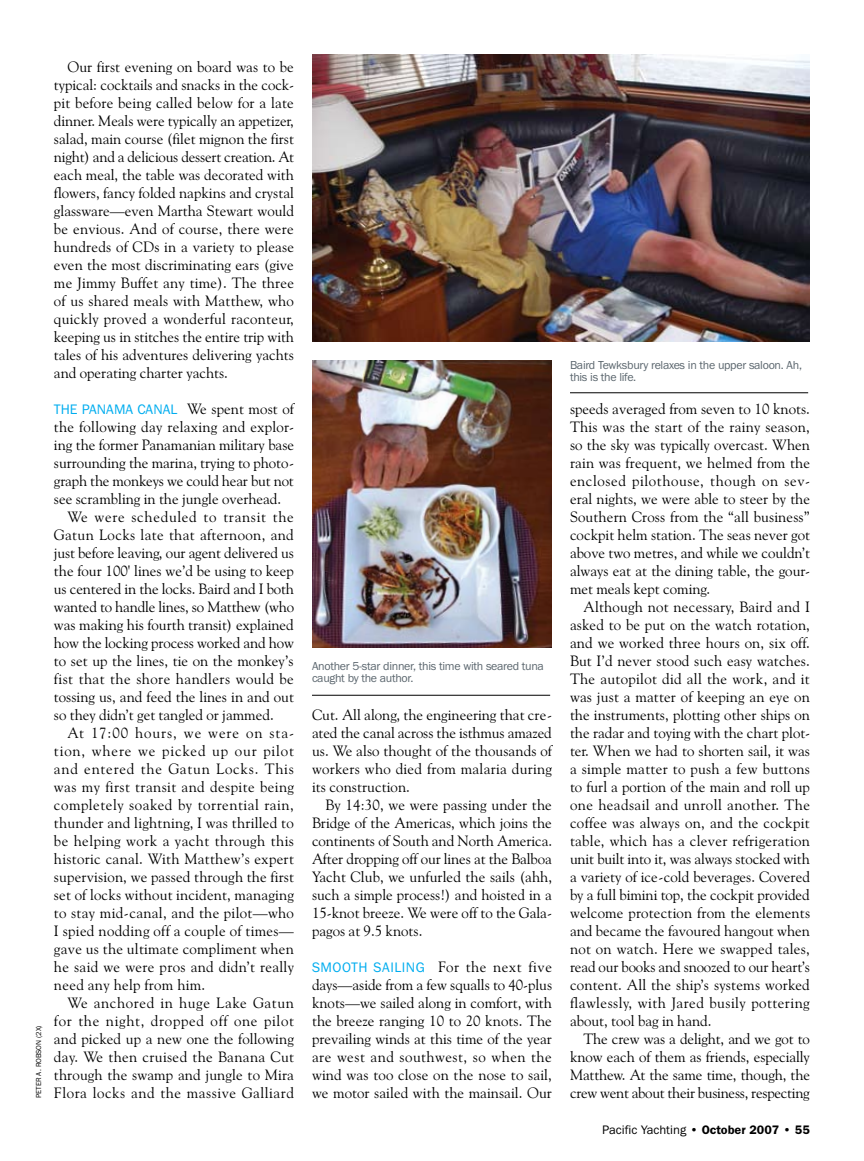
<style>
.page{position:relative;width:864px;height:1161px;background:#fff}
.page>*{position:absolute;margin:0;border:0;box-sizing:border-box;transform-origin:0 0}
.t1{font:15px/18px "Goudy Old Style BT";letter-spacing:.01em;color:#000;text-align:justify}
.t2{font:15px "Goudy Old Style BT";letter-spacing:-.01em;color:#000}
.t3{font:15px "Goudy Old Style BT";letter-spacing:.035em;color:#000}
.t4{font:15px "Goudy Old Style BT";letter-spacing:.03em;color:#000}
.t5{font:15px "Goudy Old Style BT";letter-spacing:.045em;color:#000}
.t6{font:15px "Goudy Old Style BT";letter-spacing:.055em;color:#000}
.t7{font:15px "Goudy Old Style BT";letter-spacing:.05em;color:#000}
.t8{font:15px "Goudy Old Style BT";letter-spacing:.06em;color:#000}
.t9{font:15px "Goudy Old Style BT";letter-spacing:.04em;color:#000}
.t10{font:14.25px "Franklin Got URWT Boo";letter-spacing:.02em;color:#00adef}
.t11{font:12.75px "Franklin Got URWT Boo";letter-spacing:.005em;color:#000}
.t12{font:12px/12.3px "Franklin Got URWT Boo";letter-spacing:-.025em;color:#5b666e}
.t13{font:7.5px "Franklin Got URWT Boo";letter-spacing:-.005em;color:#000}
.s1{font-family:"Franklin Got URWT Dem"}
</style>
<div class="page">
<img style="left:312px;top:54px;width:498px;height:288px">
<hr style="left:570px;top:393px;width:238px;height:1px;background:#000">
<img style="left:312px;top:360px;width:240px;height:288px">
<hr style="left:312px;top:695px;width:238px;height:1px;background:#000">
<p class="t13" style="left:34px;top:1098px;width:74px;rotate:-90deg">peter A. robson (2x)</p>
<p class="t1" style="left:54px;top:58px;width:242px;text-indent:14px">Our first evening on board was to be typical: cocktails and snacks in the cock&shy;pit before being called below for a late dinner. Meals were typically an appetizer, salad, main course (filet mignon the first night) and a delicious dessert creation. At each meal, the table was decorated with flowers, fancy folded napkins and crystal glassware—even Martha Stewart would be envious. And of course, there were hundreds of CDs in a variety to please even the most discriminating ears (give me Jimmy Buffet any time). The three of us shared meals with Matthew, who quickly proved a wonderful raconteur, keeping us in stitches the entire trip with tales of his adventures delivering yachts and operating charter yachts.</p>
<p class="t10" style="left:54px;top:401px;width:9px">THE</p>
<p class="t10" style="left:82px;top:401px;width:9px">PANA</p>
<p class="t10" style="left:114px;top:401px;width:41px">MA CANAL</p>
<p class="t1" style="left:187px;top:400px;width:108px">We spent most of</p>
<p class="t1" style="left:54px;top:418px;width:241px">the following day relaxing and explor-</p>
<p class="t1" style="left:54px;top:436px;width:242px">ing the former Panamanian military base</p>
<p class="t1" style="left:54px;top:454px;width:241px">surrounding the marina, trying to photo-</p>
<p class="t2" style="left:54px;top:472px;width:241px">graph the monkeys we could hear but not</p>
<p class="t1" style="left:54px;top:490px;width:229px">see scrambling in the jungle overhead.</p>
<p class="t5" style="left:67px;top:508px;width:228px">We were scheduled to transit the</p>
<p class="t1" style="left:54px;top:526px;width:241px">Gatun Locks late that afternoon, and</p>
<p class="t2" style="left:54px;top:544px;width:241px">just before leaving, our agent delivered us</p>
<p class="t1" style="left:54px;top:562px;width:241px">the four 100' lines we’d be using to keep</p>
<p class="t2" style="left:54px;top:580px;width:242px">us centered in the locks. Baird and I both</p>
<p class="t2" style="left:54px;top:598px;width:242px">wanted to handle lines, so Matthew (who</p>
<p class="t1" style="left:54px;top:616px;width:241px">was making his fourth transit) explained</p>
<p class="t1" style="left:54px;top:634px;width:242px">how the locking process worked and how</p>
<p class="t1" style="left:54px;top:652px;width:241px">to set up the lines, tie on the monkey’s</p>
<p class="t4" style="left:54px;top:670px;width:241px">fist that the shore handlers would be</p>
<p class="t1" style="left:54px;top:688px;width:241px">tossing us, and feed the lines in and out</p>
<p class="t1" style="left:54px;top:706px;width:221px">so they didn’t get tangled or jammed.</p>
<p class="t8" style="left:67px;top:724px;width:228px">At 17:00 hours, we were on sta-</p>
<p class="t6" style="left:54px;top:742px;width:242px">tion, where we picked up our pilot</p>
<p class="t7" style="left:54px;top:760px;width:241px">and entered the Gatun Locks. This</p>
<p class="t1" style="left:54px;top:778px;width:242px">was my first transit and despite being</p>
<p class="t3" style="left:54px;top:796px;width:241px">completely soaked by torrential rain,</p>
<p class="t1" style="left:54px;top:814px;width:241px">thunder and lightning, I was thrilled to</p>
<p class="t4" style="left:54px;top:832px;width:242px">be helping work a yacht through this</p>
<p class="t1" style="left:54px;top:850px;width:241px">historic canal. With Matthew’s expert</p>
<p class="t1" style="left:54px;top:868px;width:242px">supervision, we passed through the first</p>
<p class="t1" style="left:54px;top:886px;width:241px">set of locks without incident, managing</p>
<p class="t1" style="left:54px;top:904px;width:241px">to stay mid-canal, and the pilot—who</p>
<p class="t1" style="left:54px;top:922px;width:242px">I spied nodding off a couple of times—</p>
<p class="t1" style="left:54px;top:940px;width:242px">gave us the ultimate compliment when</p>
<p class="t1" style="left:54px;top:958px;width:242px">he said we were pros and didn’t really</p>
<p class="t1" style="left:54px;top:976px;width:153px">need any help from him.</p>
<p class="t9" style="left:67px;top:994px;width:228px">We anchored in huge Lake Gatun</p>
<p class="t5" style="left:54px;top:1012px;width:242px">for the night, dropped off one pilot</p>
<p class="t1" style="left:54px;top:1030px;width:241px">and picked up a new one the following</p>
<p class="t1" style="left:54px;top:1048px;width:242px">day. We then cruised the Banana Cut</p>
<p class="t1" style="left:54px;top:1066px;width:241px">through the swamp and jungle to Mira</p>
<p class="t3" style="left:54px;top:1084px;width:242px">Flora locks and the massive Galliard</p>
<p class="t12" style="left:312px;top:660px;width:233px">Another 5-star dinner, this time with seared tuna caught by the author.</p>
<p class="t1" style="left:312px;top:706px;width:242px">Cut. All along, the engineering that cre&shy;ated the canal across the isthmus amazed us. We also thought of the thousands of workers who died from malaria during its construction.</p>
<p class="t1" style="left:312px;top:796px;width:242px;text-indent:14px">By 14:30, we were passing under the Bridge of the Americas, which joins the continents of South and North America.<br>After dropping off our lines at the Balboa Yacht Club, we unfurled the sails (ahh, such a simple process!) and hoisted in a 15-knot breeze. We were off to the Gala&shy;pagos at 9.5 knots.</p>
<p class="t10" style="left:312px;top:959px;width:70px">SMOOTH SAILING</p>
<p class="t1" style="left:312px;top:958px;width:242px;text-indent:126px">For the next five days—aside from a few squalls to 40-plus knots—we sailed along in comfort, with the breeze ranging 10 to 20 knots. The prevailing winds at this time of the year are west and southwest, so when the wind was too close on the nose to sail, we motor sailed with the mainsail. Our</p>
<p class="t12" style="left:570px;top:359px;width:234px">Baird Tewksbury relaxes in the upper saloon. Ah, this is the life.</p>
<p class="t1" style="left:570px;top:400px;width:242px">speeds averaged from seven to 10 knots.<br>This was the start of the rainy season, so the sky was typically overcast. When rain was frequent, we helmed from the enclosed pilothouse, though on sev&shy;eral nights, we were able to steer by the Southern Cross from the “all business” cockpit helm station. The seas never got above two metres, and while we couldn’t always eat at the dining table, the gour&shy;met meals kept coming.</p>
<p class="t1" style="left:570px;top:598px;width:242px;text-indent:14px">Although not necessary, Baird and I asked to be put on the watch rotation, and we worked three hours on, six off.<br>But I’d never stood such easy watches.<br>The autopilot did all the work, and it was just a matter of keeping an eye on the instruments, plotting other ships on the radar and toying with the chart plot&shy;ter. When we had to shorten sail, it was a simple matter to push a few buttons to furl a portion of the main and roll up one headsail and unroll another. The coffee was always on, and the cockpit table, which has a clever refrigeration unit built into it, was always stocked with a variety of ice-cold beverages. Covered by a full bimini top, the cockpit provided welcome protection from the elements and became the favoured hangout when not on watch. Here we swapped tales, read our books and snoozed to our heart’s content. All the ship’s systems worked flawlessly, with Jared busily pottering about, tool bag in hand.</p>
<p class="t1" style="left:570px;top:1030px;width:241px;text-indent:14px">The crew was a delight, and we got to know each of them as friends, especially Matthew. At the same time, though, the crew went about their business, respecting</p>
<p class="t11" style="left:602px;top:1123px;width:209px">Pacific Yachting <span class="s1">• October 2007 • 55</span></p>
</div>
